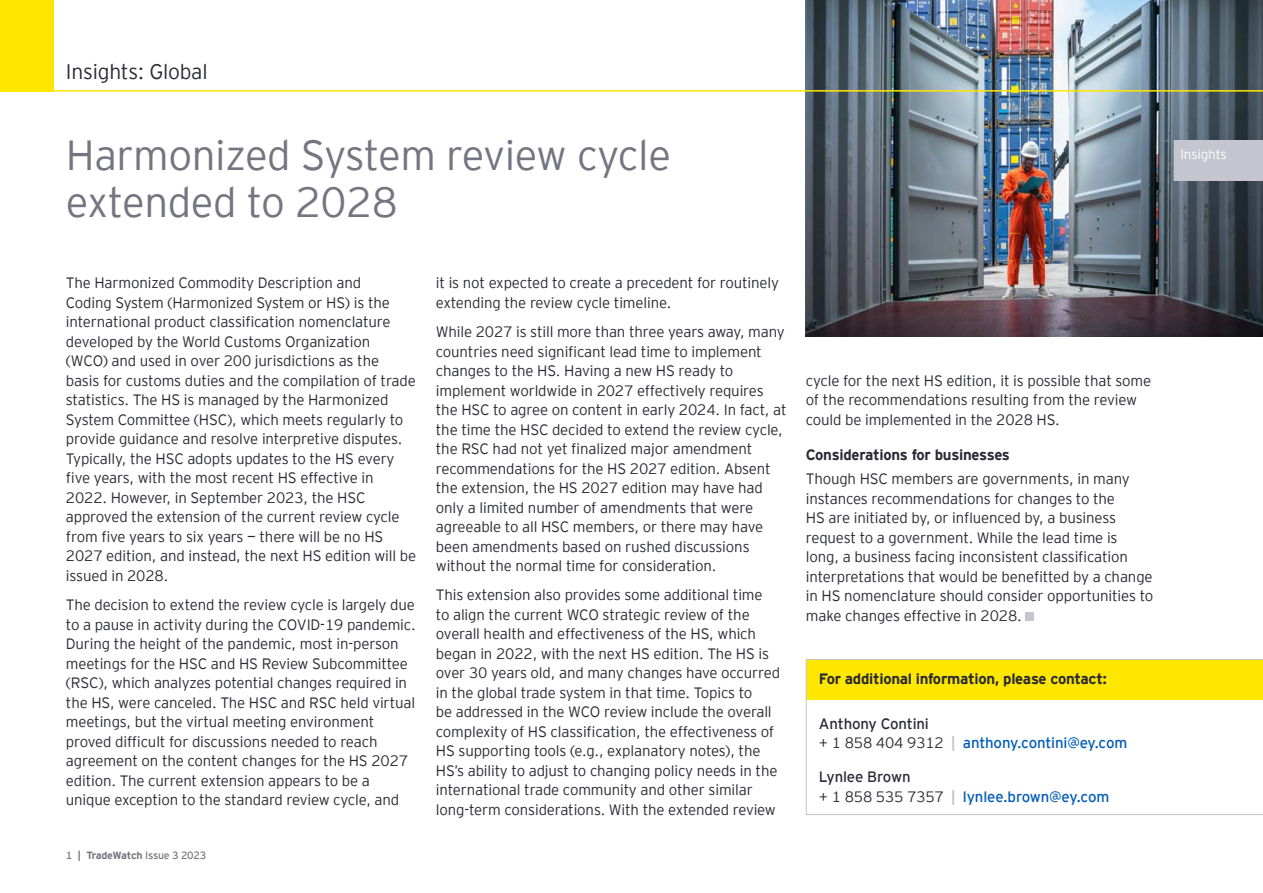
<style>
.page{position:relative;width:1263px;height:893px;background:#fff}
.page>*{position:absolute;margin:0;border:0;box-sizing:border-box;transform-origin:0 0}
.t1{font:300 42px/46.5px "EY Interstate";letter-spacing:-.01em;color:#757582}
.t2{font:300 21px "EY Interstate";letter-spacing:-.01em;color:#2a2a36}
.t3{font:300 15px/19.5px "EY Interstate";letter-spacing:-.01em;color:#2a2a36}
.t4{font:15px/19.5px "EY Interstate";letter-spacing:-.01em;color:#005cb8}
.t5{font:700 15px "EY Interstate";letter-spacing:-.02em;color:#2a2a36}
.t6{font:300 13.5px "EY Interstate";letter-spacing:-.01em;color:#fff}
.t7{font:10.5px "EY Interstate";letter-spacing:-.02em;color:#757582}
.s1{font-weight:700}
.s2{color:#2a2a36}
.s3{font-weight:300;color:#2a2a36}
.s4{font-weight:700;color:#c5c5cf}
</style>
<div class="page">
<img style="left:806px;top:0;width:457px;height:337px">
<div style="left:1174px;top:141px;width:89px;height:40px;background:#c5c5cf"></div>
<hr style="left:1173px;top:141px;width:2px;height:40px;background:#c5c5cf">
<hr style="left:0;top:90px;width:1263px;height:2px;background:#ffe700">
<div style="left:0;top:0;width:54px;height:92px;background:#ffe700"></div>
<div style="left:1025px;top:612px;width:9px;height:9px;background:#c5c5cf"></div>
<div style="left:806px;top:659px;width:457px;height:41px;background:#ffe700"></div>
<hr style="left:806px;top:660px;width:1px;height:40px;background:#c5c5cf">
<hr style="left:806px;top:659px;width:457px;height:1px;background:#c5c5cf">
<hr style="left:806px;top:700px;width:1px;height:114px;background:#c5c5cf">
<hr style="left:806px;top:814px;width:457px;height:1px;background:#c5c5cf">
<h2 class="t2" style="left:66px;top:57px;width:143px">Insights: Global</h2>
<h1 class="t1" style="left:66px;top:129px;width:607px">Harmonized System review cycle extended to 2028</h1>
<p class="t3" style="left:66px;top:272px;width:352px">The Harmonized Commodity Description and<br>Coding System (Harmonized System or HS) is the international product classification nomenclature developed by the World Customs Organization<br>(WCO) and used in over 200 jurisdictions as the basis for customs duties and the compilation of trade statistics. The HS is managed by the Harmonized System Committee (HSC), which meets regularly to provide guidance and resolve interpretive disputes.<br>Typically, the HSC adopts updates to the HS every five years, with the most recent HS effective in 2022. However, in September 2023, the HSC approved the extension of the current review cycle from five years to six years — there will be no HS 2027 edition, and instead, the next HS edition will be issued in 2028.</p>
<p class="t3" style="left:66px;top:594px;width:351px">The decision to extend the review cycle is largely due to a pause in activity during the COVID-19 pandemic.<br>During the height of the pandemic, most in-person meetings for the HSC and HS Review Subcommittee (RSC), which analyzes potential changes required in the HS, were canceled. The HSC and RSC held virtual meetings, but the virtual meeting environment proved difficult for discussions needed to reach agreement on the content changes for the HS 2027 edition. The current extension appears to be a unique exception to the standard review cycle, and</p>
<p class="t7" style="left:66px;top:848px;width:142px">1 <span class="s1">| TradeWatch</span> Issue 3 2023</p>
<p class="t3" style="left:436px;top:272px;width:345px">it is not expected to create a precedent for routinely extending the review cycle timeline.</p>
<p class="t3" style="left:436px;top:321px;width:352px">While 2027 is still more than three years away, many countries need significant lead time to implement changes to the HS. Having a new HS ready to implement worldwide in 2027 effectively requires the HSC to agree on content in early 2024. In fact, at the time the HSC decided to extend the review cycle, the RSC had not yet finalized major amendment recommendations for the HS 2027 edition. Absent the extension, the HS 2027 edition may have had only a limited number of amendments that were agreeable to all HSC members, or there may have been amendments based on rushed discussions without the normal time for consideration.</p>
<p class="t3" style="left:436px;top:584px;width:346px">This extension also provides some additional time<br>to align the current WCO strategic review of the overall health and effectiveness of the HS, which began in 2022, with the next HS edition. The HS is over 30 years old, and many changes have occurred in the global trade system in that time. Topics to<br>be addressed in the WCO review include the overall complexity of HS classification, the effectiveness of HS supporting tools (e.g., explanatory notes), the HS’s ability to adjust to changing policy needs in the international trade community and other similar long-term considerations. With the extended review</p>
<p class="t3" style="left:806px;top:370px;width:347px">cycle for the next HS edition, it is possible that some of the recommendations resulting from the review could be implemented in the 2028 HS.</p>
<p class="t5" style="left:806px;top:444px;width:206px">Considerations for businesses</p>
<p class="t3" style="left:806px;top:468px;width:349px">Though HSC members are governments, in many instances recommendations for changes to the<br>HS are initiated by, or influenced by, a business request to a government. While the lead time is long, a business facing inconsistent classification interpretations that would be benefitted by a change in HS nomenclature should consider opportunities to make changes effective in 2028.</p>
<p class="t5" style="left:819px;top:668px;width:290px">For additional information, please contact:</p>
<p class="t4" style="left:819px;top:713px;width:310px"><span class="s2">Anthony Contini<br></span><span class="s3">+ 1 858 404 9312</span> <span class="s4">|</span> anthony.contini@ey.com</p>
<p class="t4" style="left:819px;top:766px;width:292px"><span class="s2">Lynlee Brown<br></span><span class="s3">+ 1 858 535 7357</span> <span class="s4">|</span> lynlee.brown@ey.com</p>
<p class="t6" style="left:1180px;top:144px;width:48px">Insights</p>
</div>
